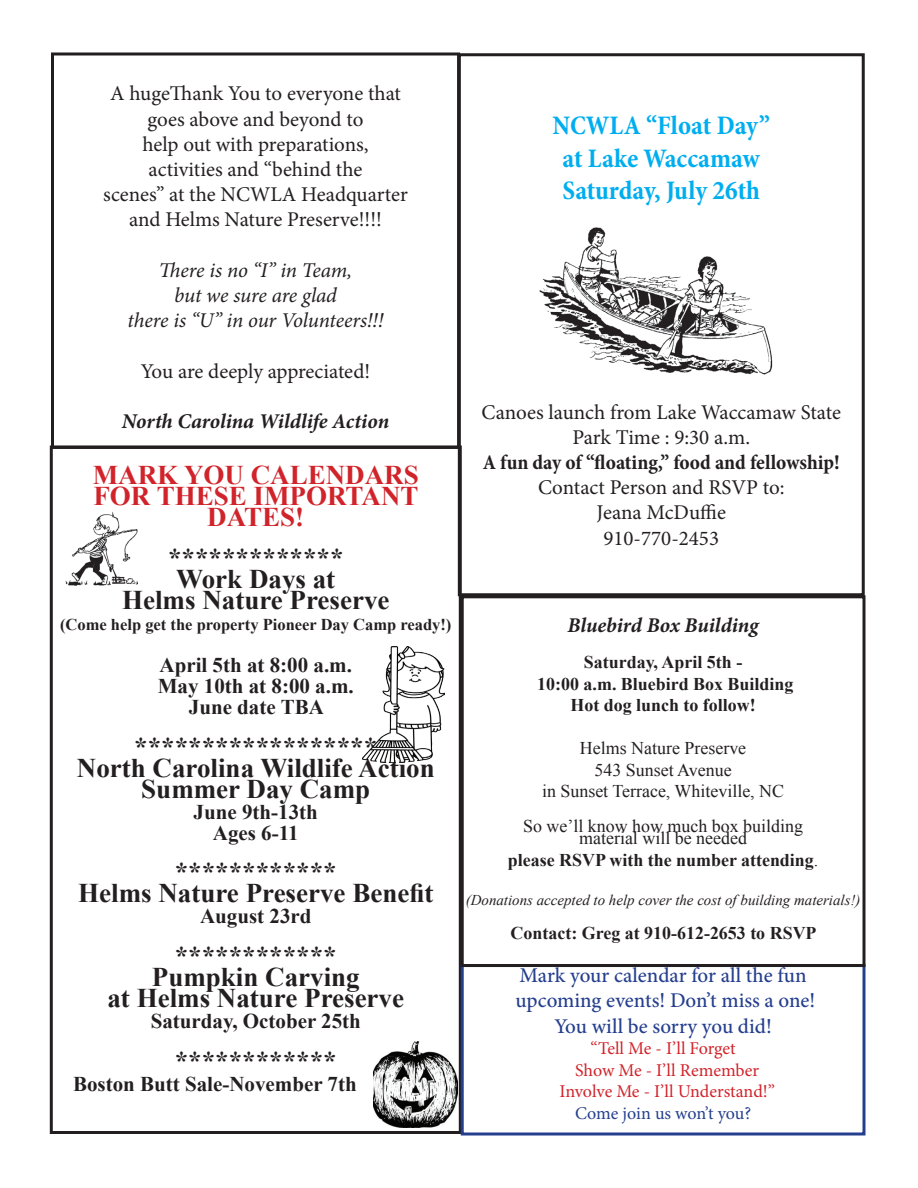
<style>
.page{position:relative;width:918px;height:1188px;background:#fff}
.page>*{position:absolute;margin:0;border:0;box-sizing:border-box;transform-origin:0 0}
.t1{font:700 27px/20.9px "Times New Roman";color:#231f20;text-align:center}
.t2{font:700 condensed 27px/32.4px "Minion Pro";color:#00aeef;text-align:center}
.t3{font:700 27px/20.9px "Times New Roman";color:#d1232a;text-align:center}
.t4{font:21px/25.2px "Minion Pro";letter-spacing:-.005em;color:#231f20;text-align:center}
.t5{font:700 21px/21px "Times New Roman";color:#231f20;text-align:center}
.t6{font:500 21px/25.2px "Minion Pro";color:#253f8e;text-align:center}
.t7{font:italic 21px/25.2px "Minion Pro";letter-spacing:-.01em;color:#231f20;text-align:center}
.t8{font:italic 700 21px "Minion Pro";letter-spacing:-.005em;color:#231f20}
.t9{font:700 condensed 21px "Minion Pro";color:#231f20}
.t10{font:700 18px/21.5px "Times New Roman";color:#231f20;text-align:center}
.t11{font:18px/21.5px "Times New Roman";color:#231f20;text-align:center}
.t12{font:18px/21.6px "Minion Pro";letter-spacing:-.005em;color:#d1232a;text-align:center}
.t13{font:18px "Minion Pro";letter-spacing:-.01em;color:#253f8e}
.t14{font:700 16.5px "Times New Roman";color:#231f20}
.t15{font:italic 15px "Times New Roman";color:#231f20}
.s1{font-weight:400}
</style>
<div class="page">
<img style="left:373px;top:1042px;width:85px;height:86px">
<div style="left:50px;top:446px;width:412px;height:688px;border:3px solid #231f20"></div>
<div style="left:461px;top:964px;width:405px;height:172px;border:3px solid #253f8e"></div>
<div style="left:458px;top:53px;width:407px;height:543px;border:3px solid #231f20"></div>
<div style="left:51px;top:52px;width:409px;height:397px;border:3px solid #231f20"></div>
<div style="left:461px;top:595px;width:405px;height:372px;border:3px solid #231f20"></div>
<img style="left:539px;top:227px;width:234px;height:148px">
<img style="left:65px;top:512px;width:73px;height:74px">
<img style="left:363px;top:647px;width:81px;height:115px">
<p class="t4" style="left:103px;top:81px;width:306px">A hugeThank You to everyone that goes above and beyond to<br>help out with preparations, activities and “behind the<br>scenes” at the NCWLA Headquarter and Helms Nature Preserve!!!!</p>
<p class="t7" style="left:128px;top:257px;width:257px">There is no “I” in Team,<br>but we sure are glad<br>there is “U” in our Volunteers!!!</p>
<p class="t4" style="left:141px;top:358px;width:231px">You are deeply appreciated!</p>
<p class="t8" style="left:122px;top:406px;width:269px">North Carolina Wildlife Action</p>
<p class="t3" style="left:93px;top:464px;width:327px">MARK YOU CALENDARS<br>FOR THESE IMPORTANT<br>DATES!</p>
<p class="t1" style="left:122px;top:547px;width:269px">*************<br>Work Days at<br>Helms Nature Preserve</p>
<p class="t14" style="left:60px;top:613px;width:393px">(Come help get the property Pioneer Day Camp ready!)</p>
<p class="t5" style="left:158px;top:654px;width:197px">April 5th at 8:00 a.m.<br>May 10th at 8:00 a.m.<br>June date TBA</p>
<p class="t1" style="left:77px;top:736px;width:359px">******************<br>North Carolina Wildlife Action<br>Summer Day Camp</p>
<p class="t5" style="left:194px;top:801px;width:126px">June 9th-13th<br>Ages 6-11</p>
<p class="t1" style="left:78px;top:861px;width:357px">************<br>Helms Nature Preserve Benefit</p>
<p class="t5" style="left:200px;top:905px;width:113px">August 23rd</p>
<p class="t1" style="left:107px;top:945px;width:298px">************<br>Pumpkin Carving<br>at Helms Nature Preserve</p>
<p class="t5" style="left:151px;top:1010px;width:212px">Saturday, October 25th</p>
<p class="t1" style="left:175px;top:1050px;width:163px">************</p>
<p class="t5" style="left:73px;top:1073px;width:285px">Boston Butt Sale-November 7th</p>
<p class="t2" style="left:553px;top:109px;width:219px">NCWLA “Float Day” at Lake Waccamaw<br>Saturday, July 26th</p>
<p class="t4" style="left:482px;top:399px;width:361px">Canoes launch from Lake Waccamaw State<br>Park Time : 9:30 a.m.</p>
<p class="t9" style="left:483px;top:448px;width:358px">A fun day of “floating,” food and fellowship!</p>
<p class="t4" style="left:538px;top:475px;width:248px">Contact Person and RSVP to:<br>Jeana McDuffie<br>910-770-2453</p>
<p class="t8" style="left:568px;top:611px;width:193px">Bluebird Box Building</p>
<p class="t10" style="left:537px;top:651px;width:258px">Saturday, April 5th -<br>10:00 a.m. Bluebird Box Building<br>Hot dog lunch to follow!</p>
<p class="t11" style="left:542px;top:737px;width:244px">Helms Nature Preserve<br>543 Sunset Avenue<br>in Sunset Terrace, Whiteville, NC</p>
<p class="t11" style="left:523px;top:815px;width:281px">So we’ll know how much box building</p>
<p class="t10" style="left:508px;top:827px;width:312px"><span class="s1">material will be needed<br></span>please RSVP with the number attending<span class="s1">.</span></p>
<p class="t15" style="left:466px;top:890px;width:396px">(Donations accepted to help cover the cost of building materials!)</p>
<p class="t10" style="left:511px;top:922px;width:307px">Contact: Greg at 910-612-2653 to RSVP</p>
<p class="t6" style="left:516px;top:963px;width:301px">Mark your calendar for all the fun upcoming events! Don’t miss a one!<br>You will be sorry you did!</p>
<p class="t12" style="left:560px;top:1038px;width:217px">“Tell Me - I’ll Forget<br>Show Me - I’ll Remember<br>Involve Me - I’ll Understand!”</p>
<p class="t13" style="left:575px;top:1101px;width:178px">Come join us won’t you?</p>
</div>
